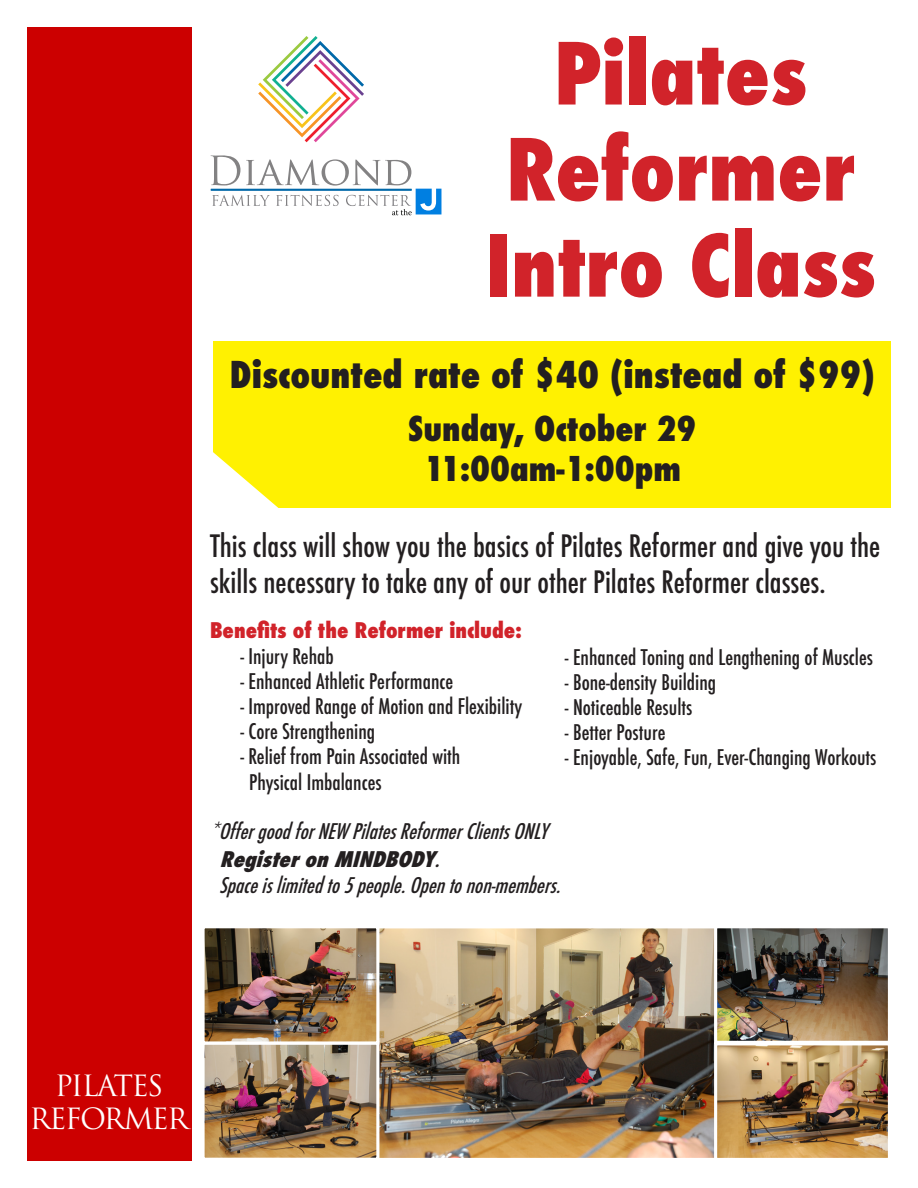
<style>
.page{position:relative;width:918px;height:1188px;background:#fff}
.page>*{position:absolute;margin:0;border:0;box-sizing:border-box;transform-origin:0 0}
.t1{font:800 condensed 83.1px "Futura";color:#d1232a}
.t2{font:800 condensed 36px "Futura";color:#231f20}
.t3{font:800 condensed 33.3px "Futura";color:#231f20}
.t4{font:500 condensed 30px/36px "Futura";color:#231f20}
.t5{font:28.5px "Trajan";letter-spacing:-.06em;color:#fff}
.t6{font:500 condensed 21px "Futura";color:#231f20}
.t7{font:italic 500 condensed 21px "Futura";color:#231f20}
.t8{font:800 condensed 21px "Futura";color:#d1232a}
.t9{font:italic 800 condensed 21px "Futura";color:#231f20}
.s1{font-weight:500;font-size:24px}
</style>
<div class="page">
<div style="left:214px;top:341px;width:677px;height:167px;background:#fff101"></div>
<svg style="left:191px;top:428px;width:88px;height:159px"></svg>
<div style="left:27px;top:27px;width:164px;height:1134px;background:#c00"></div>
<svg style="left:258px;top:36px;width:106px;height:106px"></svg>
<svg style="left:211px;top:155px;width:230px;height:60px"></svg>
<img style="left:379px;top:929px;width:335px;height:228px">
<div style="left:365px;top:925px;width:353px;height:236px;border:3px solid #fff"></div>
<img style="left:205px;top:929px;width:170px;height:228px">
<div style="left:201px;top:1041px;width:178px;height:120px;border:3px solid #fff"></div>
<div style="left:201px;top:925px;width:178px;height:120px;border:3px solid #fff"></div>
<img style="left:718px;top:929px;width:169px;height:111px">
<div style="left:714px;top:925px;width:177px;height:119px;border:3px solid #fff"></div>
<img style="left:718px;top:1046px;width:169px;height:111px">
<div style="left:714px;top:1042px;width:177px;height:119px;border:3px solid #fff"></div>
<p class="t1" style="left:554px;top:17px;width:254px">Pilates</p>
<p class="t1" style="left:506px;top:113px;width:350px">Reformer</p>
<p class="t1" style="left:486px;top:209px;width:392px">Intro Class</p>
<p class="t2" style="left:230px;top:350px;width:647px">Discounted rate of $40 (instead of $99)</p>
<p class="t3" style="left:408px;top:406px;width:290px">Sunday, October 29</p>
<p class="t3" style="left:424px;top:446px;width:259px">11:00am-1:00pm</p>
<p class="t4" style="left:210px;top:528px;width:672px">This class will show you the basics of Pilates Reformer and give you the skills necessary to take any of our other Pilates Reformer classes.</p>
<p class="t8" style="left:210px;top:616px;width:313px">Benefits of the Reformer include:</p>
<p class="t6" style="left:240px;top:642px;width:95px">- Injury Rehab</p>
<p class="t6" style="left:240px;top:668px;width:214px">- Enhanced Athletic Performance</p>
<p class="t6" style="left:240px;top:693px;width:283px">- Improved Range of Motion and Flexibility</p>
<p class="t6" style="left:240px;top:718px;width:136px">- Core Strengthening</p>
<p class="t6" style="left:240px;top:743px;width:222px">- Relief from Pain Associated with</p>
<p class="t6" style="left:249px;top:768px;width:134px">Physical Imbalances</p>
<p class="t7" style="left:210px;top:817px;width:346px">*OffergoodforNEWPilatesReformerClientsONLY</p>
<p class="t9" style="left:220px;top:845px;width:229px">RegisteronMINDBODY<span class="s1">.</span></p>
<p class="t7" style="left:219px;top:871px;width:350px">Spaceislimitedto5people.Opentonon-members.</p>
<p class="t6" style="left:565px;top:643px;width:310px">- Enhanced Toning and Lengthening of Muscles</p>
<p class="t6" style="left:565px;top:669px;width:153px">- Bone-density Building</p>
<p class="t6" style="left:565px;top:694px;width:129px">- Noticeable Results</p>
<p class="t6" style="left:565px;top:719px;width:102px">- Better Posture</p>
<p class="t6" style="left:565px;top:744px;width:313px">- Enjoyable, Safe, Fun, Ever-Changing Workouts</p>
<p class="t5" style="left:55px;top:1069px;width:110px">PILATES</p>
<p class="t5" style="left:29px;top:1102px;width:161px">REFORMER</p>
</div>
